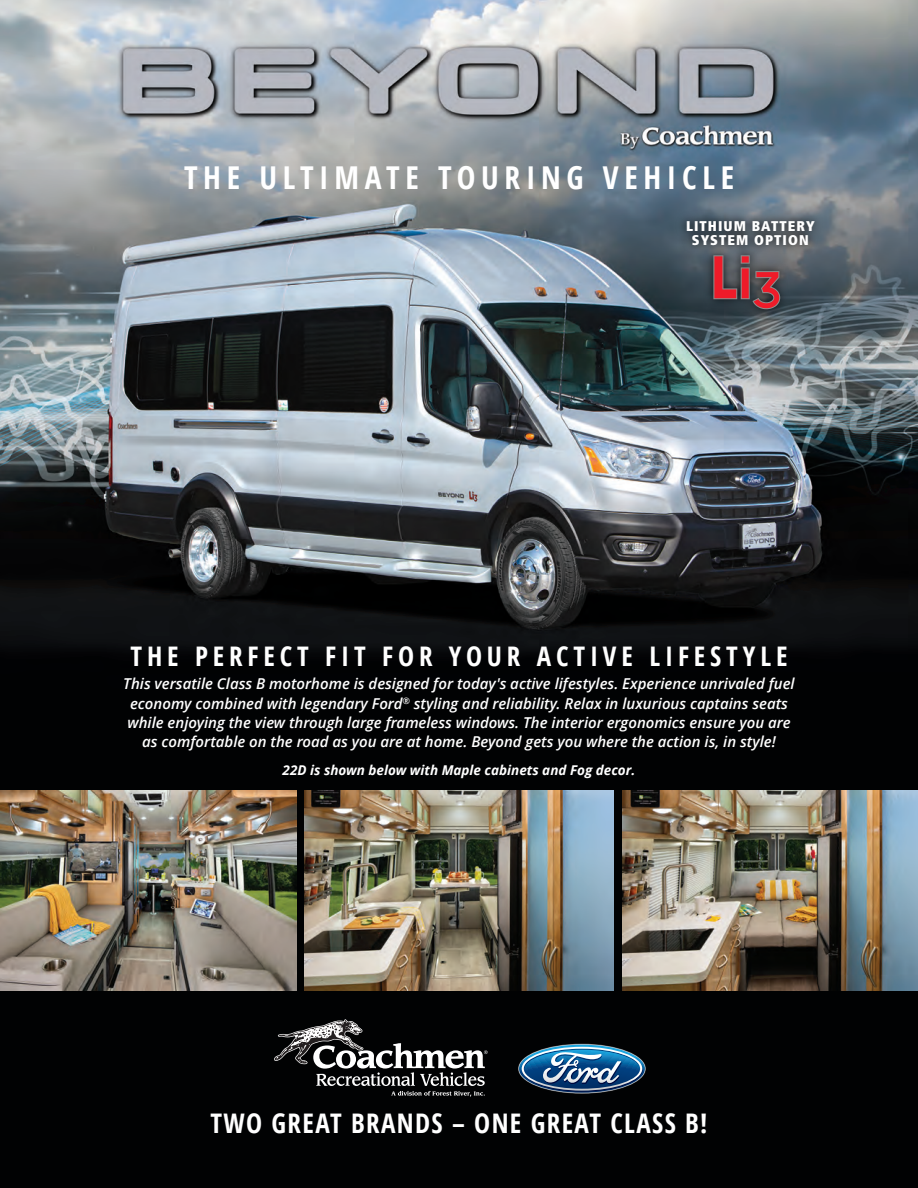
<style>
.page{position:relative;width:918px;height:1188px;background:#fff}
.page>*{position:absolute;margin:0;border:0;box-sizing:border-box;transform-origin:0 0}
.t1{font:700 condensed 31.5px "Open Sans";letter-spacing:.18em;color:#fff}
.t2{font:700 condensed 27px "Open Sans";letter-spacing:.18em;color:#fff}
.t3{font:700 condensed 27px "Open Sans";letter-spacing:.05em;color:#fff}
.t4{font:italic 600 15px/19.2px "Open Sans";color:#fff;text-align:center}
.t5{font:900 condensed 14.1px/14.1px "Frutiger";letter-spacing:.075em;color:#fff;text-align:center}
.t6{font:italic 700 13.5px "Open Sans";color:#fff}
</style>
<div class="page">
<img style="left:0;top:0;width:918px;height:1188px">
<svg style="left:519px;top:1045px;width:126px;height:48px"></svg>
<img style="left:522px;top:1047px;width:121px;height:45px">
<svg style="left:274px;top:1019px;width:214px;height:78px;background:#373738"></svg>
<img style="left:658px;top:206px;width:184px;height:170px">
<img style="left:700px;top:242px;width:99px;height:87px">
<svg style="left:713px;top:255px;width:67px;height:54px;background:#81444b"></svg>
<img style="left:622px;top:791px;width:296px;height:200px">
<img style="left:304px;top:791px;width:310px;height:200px">
<img style="left:0;top:791px;width:296px;height:200px">
<p class="t1" style="left:184px;top:155px;width:552px">THE ULTIMATE TOURING VEHICLE</p>
<p class="t5" style="left:686px;top:220px;width:130px">LITHIUM BATTERY<br>SYSTEM OPTION</p>
<p class="t2" style="left:130px;top:637px;width:659px">THE PERFECT FIT FOR YOUR ACTIVE LIFESTYLE</p>
<p class="t4" style="left:123px;top:674px;width:673px">This versatile Class B motorhome is designed for today's active lifestyles. Experience unrivaled fuel economy combined with legendary Ford<sup>®</sup> styling and reliability. Relax in luxurious captains seats while enjoying the view through large frameless windows. The interior ergonomics ensure you are as comfortable on the road as you are at home. Beyond gets you where the action is, in style!</p>
<p class="t6" style="left:283px;top:760px;width:354px">22D is shown below with Maple cabinets and Fog decor.</p>
<p class="t3" style="left:210px;top:1104px;width:499px">TWO GREAT BRANDS – ONE GREAT CLASS B!</p>
</div>
